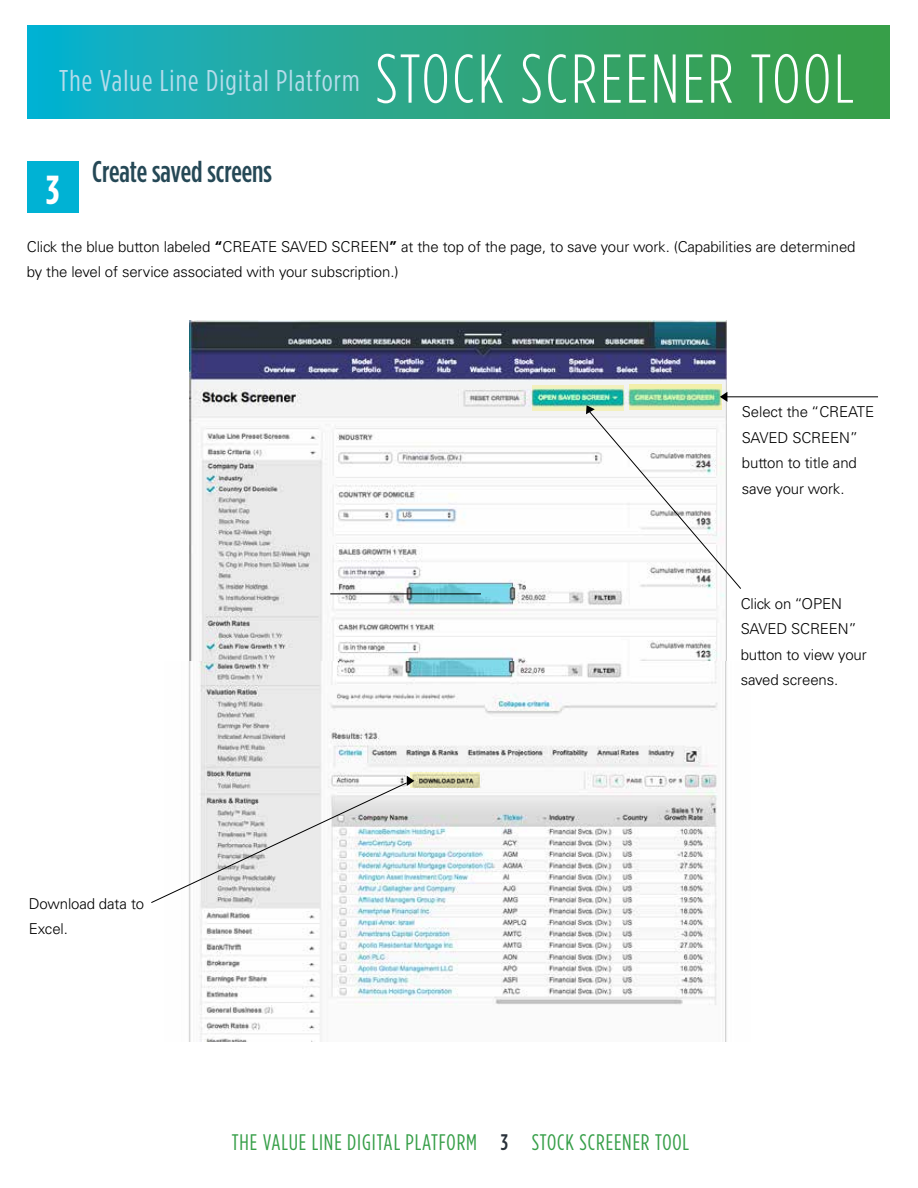
<style>
.page{position:relative;width:918px;height:1188px;background:#fff}
.page>*{position:absolute;margin:0;border:0;box-sizing:border-box;transform-origin:0 0}
.t1{font:300 69px "Gotham Condensed";letter-spacing:.04em;color:#fff}
.t2{font:700 40.5px "Gotham Condensed";color:#fff}
.t3{font:30px "Gotham Condensed";letter-spacing:.04em;color:#b6dceb}
.t4{font:500 30px "Gotham Condensed";color:#254856}
.t5{font:22.5px "Gotham Condensed";letter-spacing:.04em;color:#379f49}
.t6{font:300 15px/25.5px "Univers LT Std";letter-spacing:-.01em;color:#000}
.s1{font-weight:700}
.s2{font-weight:500;color:#2a323b}
</style>
<div class="page">
<svg style="left:28px;top:26px;width:862px;height:93px;background:#29a683"></svg>
<div style="left:27px;top:161px;width:52px;height:52px;background:#00b2d4"></div>
<img style="left:189px;top:321px;width:538px;height:341px">
<img style="left:189px;top:662px;width:538px;height:379px">
<svg style="left:151px;top:776px;width:263px;height:128px"></svg>
<svg style="left:629px;top:385px;width:92px;height:7px"></svg>
<svg style="left:411px;top:772px;width:69px;height:15px"></svg>
<hr style="left:330px;top:594px;width:151px;height:1px;background:#000">
<hr style="left:721px;top:396px;width:157px;height:1px;background:#000">
<svg style="left:532px;top:385px;width:92px;height:26px;background:#85d0af"></svg>
<svg style="left:586px;top:392px;width:156px;height:198px"></svg>
<h3 class="t3" style="left:59px;top:64px;width:302px">THE VALUE LINE DIGITAL PLATFORM</h3>
<h1 class="t1" style="left:375px;top:42px;width:480px">STOCK SCREENER TOOL</h1>
<h3 class="t4" style="left:92px;top:155px;width:181px">Create saved screens</h3>
<h2 class="t2" style="left:46px;top:167px;width:15px">3</h2>
<p class="t6" style="left:27px;top:234px;width:830px">Click the blue button labeled <span class="s1">“</span>Cr eate Saved Scr een<span class="s1">”</span> at the top of the page, to save your work. (Capabilities are determined by the level of service associated with your subscription.)</p>
<p class="t6" style="left:742px;top:399px;width:134px">Select the “Cr eate<br>Saved Screen” button to title and save your work.</p>
<p class="t6" style="left:29px;top:891px;width:117px">Download data to<br>Excel.</p>
<p class="t6" style="left:741px;top:591px;width:91px">Click on “OPEN<br>SAVED SCREEN</p>
<p class="t6" style="left:741px;top:616px;width:127px;text-indent:108px">” button to view your saved screens.</p>
<h3 class="t5" style="left:232px;top:1130px;width:459px">THE VALUE LINE DIGITAL PLATFORM <span class="s2">3</span> STOCK SCREENER TOOL</h3>
</div>
